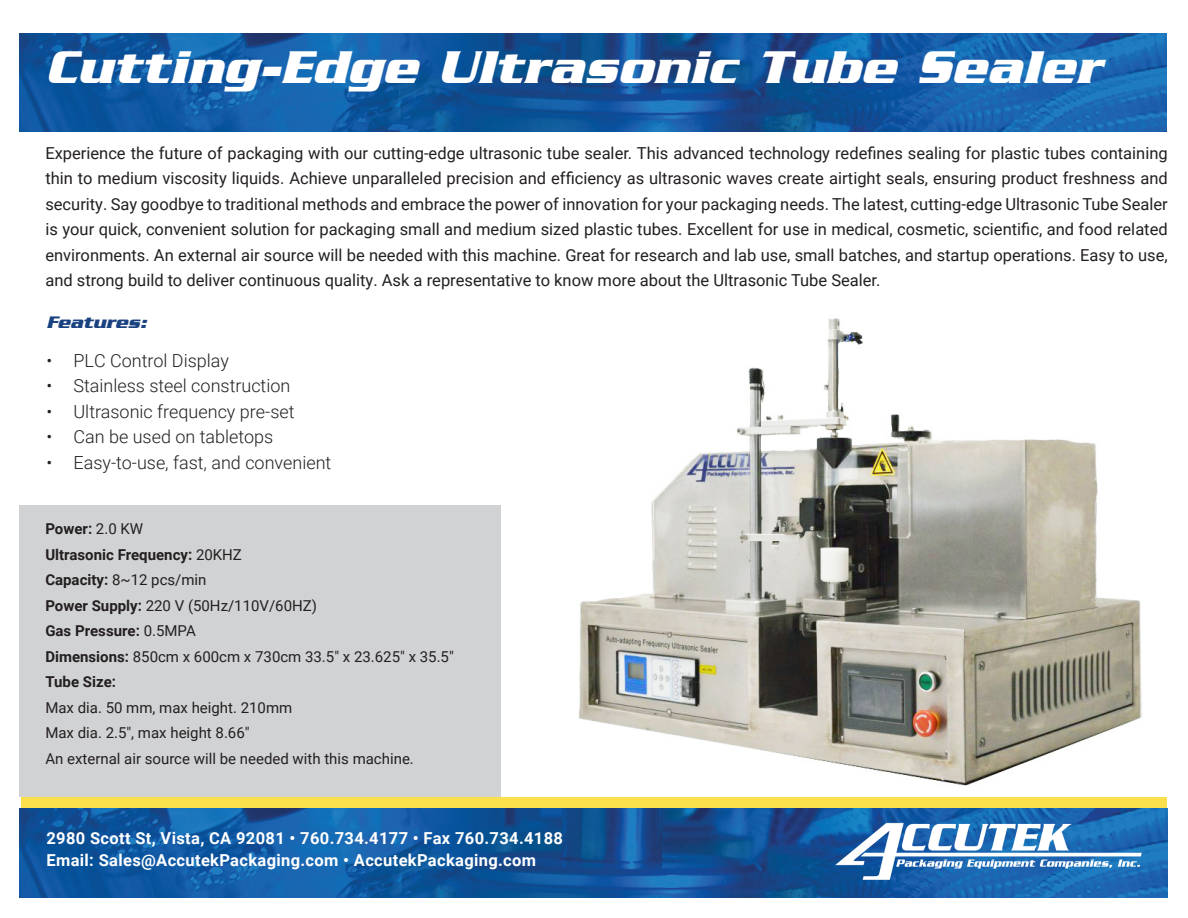
<style>
.page{position:relative;width:1188px;height:918px;background:#fff}
.page>*{position:absolute;margin:0;border:0;box-sizing:border-box;transform-origin:0 0}
.t1{font:italic 700 49.5px "Serpentine";letter-spacing:.01em;color:#fff}
.t2{font:300 18px "Roboto";color:#231f20}
.t3{font:italic 700 18px "Serpentine";color:#1a4280}
.t4{font:16.5px/25.5px "Roboto";color:#231f20;text-align:justify}
.t5{font:700 16.5px "Roboto";letter-spacing:.02em;color:#fff}
.t6{font:15px "Roboto";color:#231f20}
.t7{font:700 15px "Roboto";color:#231f20}
.s1{font-weight:400}
.s2{font-weight:700}
</style>
<div class="page">
<img style="left:20px;top:808px;width:1147px;height:89px">
<img style="left:20px;top:34px;width:1147px;height:97px">
<img style="left:836px;top:817px;width:306px;height:63px">
<img style="left:578px;top:318px;width:564px;height:468px">
<div style="left:21px;top:797px;width:1146px;height:11px;background:#fae14c"></div>
<div style="left:20px;top:505px;width:481px;height:291px;background:#d1d2d4"></div>
<p class="t1" style="left:45px;top:38px;width:1057px">Cutting-Edge Ultrasonic Tube Sealer</p>
<p class="t4" style="left:45px;top:140px;width:1124px">Experience the future of packaging with our cutting-edge ultrasonic tube sealer. This advanced technology redefines sealing for plastic tubes containing thin to medium viscosity liquids. Achieve unparalleled precision and efficiency as ultrasonic waves create airtight seals, ensuring product freshness and security. Say goodbye to traditional methods and embrace the power of innovation for your packaging needs. The latest, cutting-edge Ultrasonic Tube Sealer is your quick, convenient solution for packaging small and medium sized plastic tubes. Excellent for use in medical, cosmetic, scientific, and food related environments. An external air source will be needed with this machine. Great for research and lab use, small batches, and startup operations. Easy to use, and strong build to deliver continuous quality. Ask a representative to know more about the Ultrasonic Tube Sealer.</p>
<p class="t3" style="left:46px;top:311px;width:102px">Features:</p>
<p class="t2" style="left:46px;top:348px;width:184px">• PLC Control Display</p>
<p class="t2" style="left:46px;top:373px;width:245px">• Stainless steel construction</p>
<p class="t2" style="left:46px;top:399px;width:250px">• Ultrasonic frequency pre-set</p>
<p class="t2" style="left:46px;top:424px;width:228px">• Can be used on tabletops</p>
<p class="t2" style="left:46px;top:450px;width:286px">• Easy-to-use, fast, and convenient</p>
<p class="t7" style="left:45px;top:518px;width:99px">Power: <span class="s1">2.0 KW</span></p>
<p class="t7" style="left:45px;top:544px;width:198px">Ultrasonic Frequency: <span class="s1">20KHZ</span></p>
<p class="t6" style="left:45px;top:569px;width:163px"><span class="s2">Capacity:</span> 8~12 pcs/min</p>
<p class="t6" style="left:45px;top:595px;width:273px"><span class="s2">Power Supply:</span> 220 V (50Hz/110V/60HZ)</p>
<p class="t7" style="left:45px;top:620px;width:152px">Gas Pressure: <span class="s1">0.5MPA</span></p>
<p class="t6" style="left:45px;top:646px;width:410px"><span class="s2">Dimensions:</span> 850cm x 600cm x 730cm 33.5″ x 23.625″ x 35.5″</p>
<p class="t7" style="left:45px;top:671px;width:72px">Tube Size:</p>
<p class="t6" style="left:45px;top:697px;width:249px">Max dia. 50 mm, max height. 210mm</p>
<p class="t6" style="left:45px;top:722px;width:206px">Max dia. 2.5″, max height 8.66″</p>
<p class="t6" style="left:45px;top:748px;width:370px">An external air source will be needed with this machine.</p>
<p class="t5" style="left:46px;top:826px;width:518px">2980 Scott St, Vista, CA 92081 • 760.734.4177 • Fax 760.734.4188</p>
<p class="t5" style="left:46px;top:849px;width:491px">Email: Sales@AccutekPackaging.com • AccutekPackaging.com</p>
</div>
